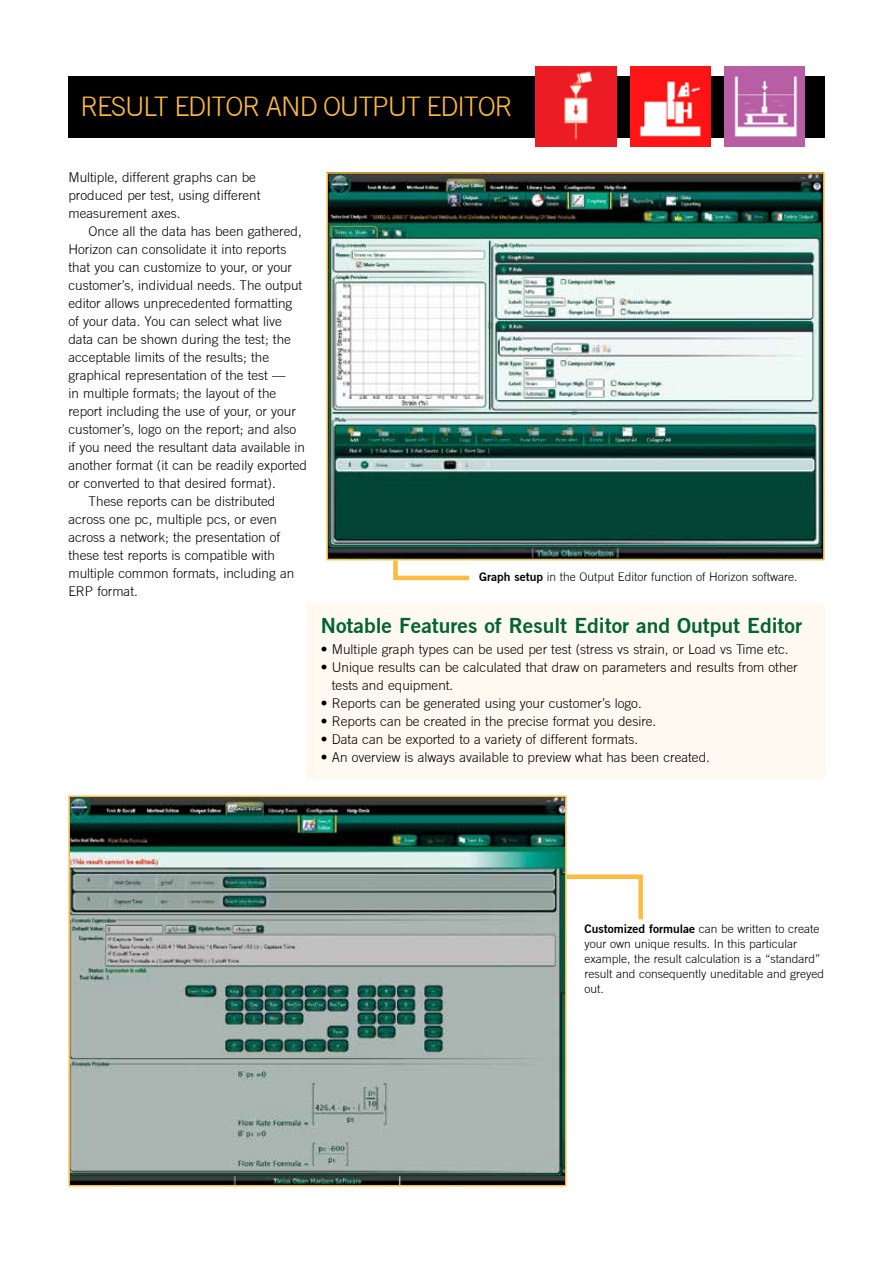
<style>
.page{position:relative;width:893px;height:1263px;background:#fff}
.page>*{position:absolute;margin:0;border:0;box-sizing:border-box;transform-origin:0 0}
.t1{font:300 27px "Trade Gothic";letter-spacing:-.04em;color:#fdbb40}
.t2{font:700 21px "Trade Gothic No.2";color:#006330}
.t3{font:300 13.5px/18px "Trade Gothic";color:#000}
.t4{font:300 12px/15px "Trade Gothic";color:#000}
.s1{font-family:"Trade Gothic No.2";font-weight:700}
</style>
<div class="page">
<div style="left:306px;top:603px;width:518px;height:176px;background:#fff9f1"></div>
<div style="left:68px;top:77px;width:756px;height:61px;background:#000"></div>
<img style="left:329px;top:175px;width:492px;height:382px">
<div style="left:326px;top:172px;width:498px;height:388px;border:2px solid #fdbb40"></div>
<img style="left:71px;top:798px;width:492px;height:385px">
<div style="left:68px;top:795px;width:498px;height:391px;border:2px solid #fdbb40"></div>
<img style="left:724px;top:67px;width:80px;height:80px">
<img style="left:630px;top:67px;width:80px;height:80px">
<img style="left:536px;top:67px;width:80px;height:80px">
<svg style="left:391px;top:556px;width:83px;height:25px"></svg>
<svg style="left:562px;top:872px;width:81px;height:52px"></svg>
<h1 class="t1" style="left:80px;top:90px;width:434px">RESULT EDITOR AND OUTPUT EDITOR</h1>
<p class="t3" style="left:68px;top:168px;width:194px">Multiple, different graphs can be produced per test, using different measurement axes.</p>
<p class="t3" style="left:89px;top:222px;width:215px">Once all the data has been gathered,</p>
<p class="t3" style="left:68px;top:240px;width:219px">Horizon can consolidate it into reports</p>
<p class="t3" style="left:68px;top:258px;width:225px">that you can customize to your, or your</p>
<p class="t3" style="left:68px;top:276px;width:235px">customer’s, individual needs. The output</p>
<p class="t3" style="left:68px;top:294px;width:225px">editor allows unprecedented formatting</p>
<p class="t3" style="left:68px;top:312px;width:215px">of your data. You can select what live</p>
<p class="t3" style="left:68px;top:330px;width:224px">data can be shown during the test; the</p>
<p class="t3" style="left:68px;top:348px;width:202px">acceptable limits of the results; the</p>
<p class="t3" style="left:68px;top:366px;width:219px">graphical representation of the test —</p>
<p class="t3" style="left:68px;top:384px;width:209px">in multiple formats; the layout of the</p>
<p class="t3" style="left:68px;top:402px;width:229px">report including the use of your, or your</p>
<p class="t3" style="left:68px;top:420px;width:229px">customer’s, logo on the report; and also</p>
<p class="t3" style="left:68px;top:438px;width:238px">if you need the resultant data available in</p>
<p class="t3" style="left:68px;top:456px;width:240px">another format (it can be readily exported</p>
<p class="t3" style="left:68px;top:474px;width:209px">or converted to that desired format).</p>
<p class="t3" style="left:89px;top:492px;width:188px">These reports can be distributed</p>
<p class="t3" style="left:68px;top:510px;width:210px">across one pc, multiple pcs, or even</p>
<p class="t3" style="left:68px;top:528px;width:213px">across a network; the presentation of</p>
<p class="t3" style="left:68px;top:546px;width:208px">these test reports is compatible with</p>
<p class="t3" style="left:68px;top:564px;width:227px">multiple common formats, including an</p>
<p class="t3" style="left:68px;top:582px;width:71px">ERP format.</p>
<p class="t4" style="left:479px;top:569px;width:320px"><span class="s1">Graph setup</span> in the Output Editor function of Horizon software.</p>
<h2 class="t2" style="left:321px;top:613px;width:483px">Notable Features of Result Editor and Output Editor</h2>
<p class="t3" style="left:321px;top:640px;width:469px">• Multiple graph types can be used per test (stress vs strain, or Load vs Time etc.</p>
<p class="t3" style="left:332px;top:658px;width:467px;text-indent:-11px">• Unique results can be calculated that draw on parameters and results from other tests and equipment.</p>
<p class="t3" style="left:321px;top:694px;width:322px">• Reports can be generated using your customer’s logo.</p>
<p class="t3" style="left:321px;top:712px;width:337px">• Reports can be created in the precise format you desire.</p>
<p class="t3" style="left:321px;top:730px;width:319px">• Data can be exported to a variety of different formats.</p>
<p class="t3" style="left:321px;top:748px;width:390px">• An overview is always available to preview what has been created.</p>
<p class="t4" style="left:584px;top:921px;width:241px"><span class="s1">Customized formulae</span> can be written to create your own unique results. In this particular example, the result calculation is a “standard” result and consequently uneditable and greyed out.</p>
</div>
